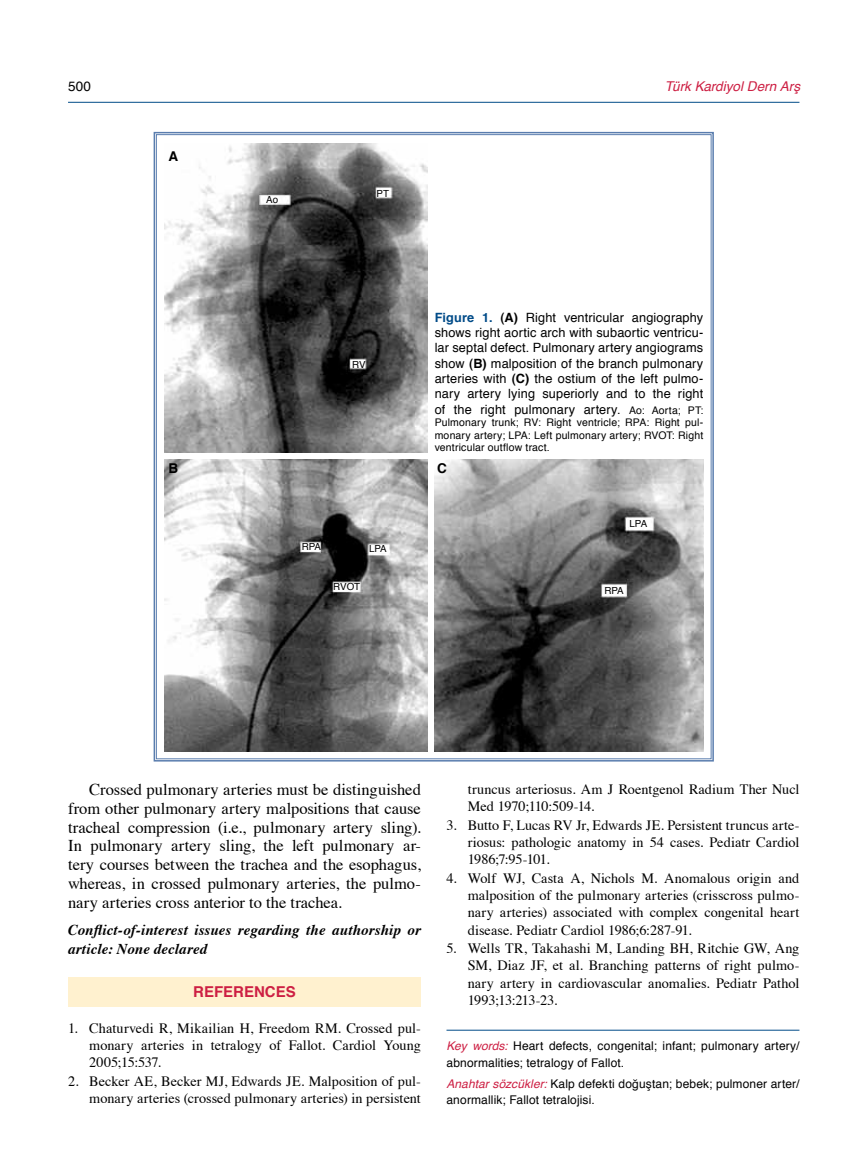
<style>
.page{position:relative;width:859px;height:1170px;background:#fff}
.page>*{position:absolute;margin:0;border:0;box-sizing:border-box;transform-origin:0 0}
.t1{font:16.5px/18.8px "Times";color:#000;text-align:justify}
.t2{font:italic 700 15px/18.8px "Times";letter-spacing:.01em;color:#000}
.t3{font:700 15px "Helvetica";color:#cd1f43}
.t4{font:14.25px/17.2px "Times";color:#000;text-align:justify}
.t5{font:italic 13.5px "Helvetica";letter-spacing:-.005em;color:#cd1f43}
.t6{font:13.5px "Helvetica";color:#000}
.t7{font:700 13.5px "Helvetica";color:#000}
.t8{font:12.75px/15.3px "Helvetica";letter-spacing:.01em;color:#000;text-align:justify}
.t9{font:12px/16.5px "Helvetica";letter-spacing:.01em;color:#000}
.t10{font:10.5px/12.6px "Helvetica";letter-spacing:.015em;color:#000;text-align:justify}
.t11{font:9.75px "Helvetica";color:#000}
.s1{font-weight:700;color:#004b88}
.s2{font-weight:700}
.s3{font-size:10.5px}
.s4{font-style:italic;color:#cd1f43}
</style>
<div class="page">
<hr style="left:68px;top:102px;width:731px;height:1px;background:#004b88">
<hr style="left:446px;top:1029px;width:353px;height:1px;background:#004b88">
<div style="left:68px;top:976px;width:353px;height:30px;background:#fff1cf"></div>
<svg style="left:153px;top:131px;width:561px;height:631px"></svg>
<img style="left:164px;top:143px;width:264px;height:310px">
<img style="left:435px;top:459px;width:268px;height:292px">
<img style="left:164px;top:459px;width:264px;height:292px">
<p class="t6" style="left:68px;top:76px;width:25px">500</p>
<p class="t5" style="left:665px;top:76px;width:137px">Türk Kardiyol Dern Arş</p>
<p class="t7" style="left:169px;top:145px;width:11px">A</p>
<p class="t7" style="left:169px;top:457px;width:11px">B</p>
<p class="t11" style="left:266px;top:192px;width:13px">Ao</p>
<p class="t11" style="left:376px;top:186px;width:14px">PT</p>
<p class="t11" style="left:352px;top:357px;width:15px">RV</p>
<p class="t11" style="left:302px;top:539px;width:21px">RPA</p>
<p class="t11" style="left:369px;top:540px;width:19px">LPA</p>
<p class="t11" style="left:333px;top:578px;width:28px">RVOT</p>
<p class="t8" style="left:435px;top:310px;width:270px"><span class="s1">Figure 1.</span> <span class="s2">(A)</span> Right ventricular angiography shows right aortic arch with subaortic ventricu&shy;lar septal defect. Pulmonary artery angiograms show <span class="s2">(B)</span> malposition of the branch pulmonary arteries with <span class="s2">(C)</span> the ostium of the left pulmo&shy;nary artery lying superiorly and to the right of the right pulmonary artery. <span class="s3">Ao: Aorta; PT:</span></p>
<p class="t10" style="left:435px;top:416px;width:270px">Pulmonary trunk; RV: Right ventricle; RPA: Right pul&shy;monary artery; LPA: Left pulmonary artery; RVOT: Right ventricular outflow tract.</p>
<p class="t7" style="left:437px;top:457px;width:11px">C</p>
<p class="t11" style="left:629px;top:516px;width:19px">LPA</p>
<p class="t11" style="left:604px;top:583px;width:21px">RPA</p>
<p class="t1" style="left:68px;top:778px;width:354px;text-indent:21px">Crossed pulmonary arteries must be distinguished from other pulmonary artery malpositions that cause tracheal compression (i.e., pulmonary artery sling).<br>In pulmonary artery sling, the left pulmonary ar&shy;tery courses between the trachea and the esophagus, whereas, in crossed pulmonary arteries, the pulmo&shy;nary arteries cross anterior to the trachea.</p>
<p class="t2" style="left:68px;top:919px;width:354px">Conflict--of--interest issues regarding the authorship or article: None declared</p>
<p class="t3" style="left:193px;top:979px;width:104px">REFERENCES</p>
<p class="t4" style="left:89px;top:1017px;width:333px;text-indent:-21px">1. Chaturvedi R, Mikailian H, Freedom RM. Crossed pul&shy;monary arteries in tetralogy of Fallot. Cardiol Young 2005;15:537.</p>
<p class="t4" style="left:68px;top:1071px;width:354px;text-align:right">2. Becker AE, Becker MJ, Edwards JE. Malposition of pul&shy;monary arteries (crossed pulmonary arteries) in persistent</p>
<p class="t4" style="left:468px;top:778px;width:333px">truncus arteriosus. Am J Roentgenol Radium Ther Nucl<br>Med 1970;110:509-14.</p>
<p class="t4" style="left:468px;top:815px;width:333px;text-indent:-21px">3. Butto F, Lucas RV Jr, Edwards JE. Persistent truncus arte&shy;riosus: pathologic anatomy in 54 cases. Pediatr Cardiol 1986;7:95-101.</p>
<p class="t4" style="left:468px;top:868px;width:333px;text-indent:-21px">4. Wolf WJ, Casta A, Nichols M. Anomalous origin and malposition of the pulmonary arteries (crisscross pulmo&shy;nary arteries) associated with complex congenital heart disease. Pediatr Cardiol 1986;6:287-91.</p>
<p class="t4" style="left:468px;top:938px;width:333px;text-indent:-21px">5. Wells TR, Takahashi M, Landing BH, Ritchie GW, Ang SM, Diaz JF, et al. Branching patterns of right pulmo&shy;nary artery in cardiovascular anomalies. Pediatr Pathol 1993;13:213-23.</p>
<p class="t9" style="left:446px;top:1038px;width:354px"><span class="s4">Key words:</span> Heart defects, congenital; infant; pulmonary artery/ abnormalities; tetralogy of Fallot.</p>
<p class="t9" style="left:446px;top:1075px;width:354px"><span class="s4">Anahtar sözcükler:</span> Kalp defekti doğuştan; bebek; pulmoner arter/ anormallik; Fallot tetralojisi.</p>
</div>
